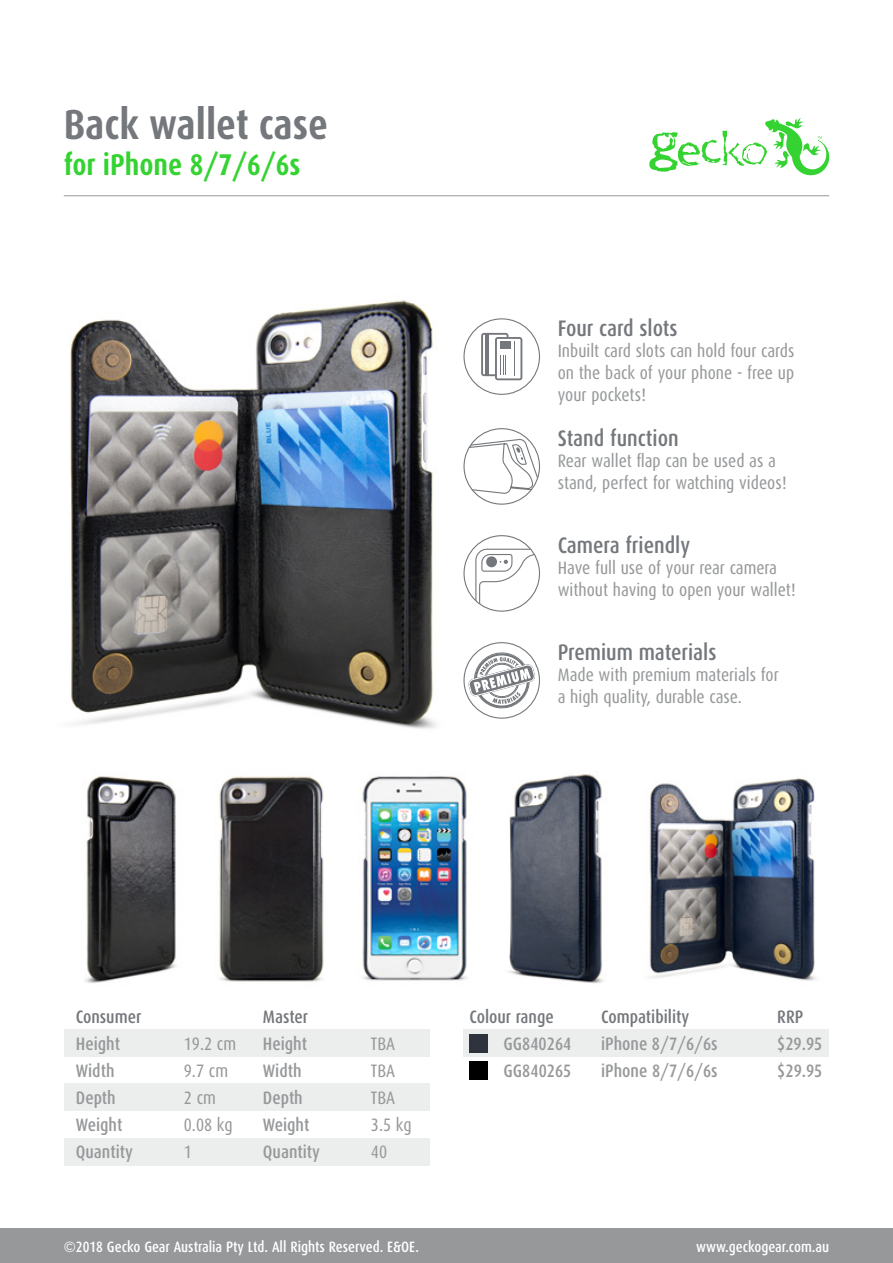
<style>
.page{position:relative;width:893px;height:1263px;background:#fff}
.page>*{position:absolute;margin:0;border:0;box-sizing:border-box;transform-origin:0 0}
.t1{font:700 42px "Dax Condensed";color:#74777b}
.t2{font:700 30px "Dax Condensed";color:#35d331}
.t3{font:500 22.5px "Dax Condensed";color:#74777b}
.t4{font:18px/21.6px "Dax Condensed";color:#96989a}
.t5{font:500 18px "Dax Condensed";color:#96989a}
.t6{font:500 18px "Dax Condensed";color:#74777b}
.t7{font:500 15px "Dax Condensed";color:#fff}
</style>
<div class="page">
<div style="left:0;top:1229px;width:893px;height:34px;background:#96989a"></div>
<svg style="left:649px;top:118px;width:181px;height:58px"></svg>
<hr style="left:64px;top:195px;width:765px;height:1px;background:#96989a">
<div style="left:64px;top:1030px;width:365px;height:27px;background:#eceded"></div>
<div style="left:463px;top:1030px;width:366px;height:27px;background:#eceded"></div>
<div style="left:64px;top:1084px;width:365px;height:27px;background:#eceded"></div>
<div style="left:64px;top:1138px;width:365px;height:28px;background:#eceded"></div>
<img style="left:70px;top:300px;width:367px;height:429px">
<img style="left:85px;top:776px;width:91px;height:207px">
<img style="left:219px;top:776px;width:105px;height:206px">
<img style="left:362px;top:776px;width:105px;height:205px">
<img style="left:509px;top:774px;width:95px;height:210px">
<img style="left:649px;top:778px;width:167px;height:203px">
<div style="left:469px;top:1034px;width:19px;height:19px;background:#2f333e"></div>
<div style="left:469px;top:1061px;width:19px;height:19px;background:#000"></div>
<div style="left:463px;top:642px;width:77px;height:77px;border:1px solid #74777b;border-radius:50%"></div>
<svg style="left:468px;top:649px;width:67px;height:63px"></svg>
<div style="left:463px;top:318px;width:77px;height:77px;border:1px solid #74777b;border-radius:50%"></div>
<svg style="left:481px;top:333px;width:41px;height:47px"></svg>
<hr style="left:514px;top:341px;width:1px;height:34px;background:#74777b">
<hr style="left:517px;top:341px;width:1px;height:34px;background:#fff">
<hr style="left:486px;top:334px;width:3px;height:42px;background:#74777b">
<div style="left:501px;top:341px;width:10px;height:8px;background:#74777b"></div>
<svg style="left:465px;top:438px;width:74px;height:57px"></svg>
<div style="left:463px;top:428px;width:77px;height:77px;border:1px solid #74777b;border-radius:50%"></div>
<svg style="left:475px;top:548px;width:64px;height:61px"></svg>
<div style="left:463px;top:535px;width:77px;height:77px;border:1px solid #74777b;border-radius:50%"></div>
<h1 class="t1" style="left:64px;top:101px;width:266px">Back wallet case</h1>
<h2 class="t2" style="left:64px;top:148px;width:238px">for iPhone 8/7/6/6s</h2>
<p class="t3" style="left:558px;top:315px;width:121px">Four card slots</p>
<p class="t4" style="left:558px;top:340px;width:238px;text-align:justify">Inbuilt card slots can hold four cards on the back of your phone - free up your pockets!</p>
<p class="t3" style="left:558px;top:425px;width:122px">Stand function</p>
<p class="t4" style="left:558px;top:450px;width:230px">Rear wallet flap can be used as a stand, perfect for watching videos!</p>
<p class="t3" style="left:558px;top:532px;width:134px">Camera friendly</p>
<p class="t4" style="left:558px;top:557px;width:239px">Have full use of your rear camera without having to open your wallet!</p>
<p class="t3" style="left:558px;top:639px;width:160px">Premium materials</p>
<p class="t4" style="left:558px;top:664px;width:222px">Made with premium materials for a high quality, durable case.</p>
<p class="t6" style="left:76px;top:1007px;width:67px">Consumer</p>
<p class="t5" style="left:76px;top:1034px;width:46px">Height</p>
<p class="t4" style="left:184px;top:1033px;width:54px">19.2 cm</p>
<p class="t5" style="left:76px;top:1061px;width:40px">Width</p>
<p class="t4" style="left:184px;top:1060px;width:46px">9.7 cm</p>
<p class="t5" style="left:76px;top:1088px;width:41px">Depth</p>
<p class="t4" style="left:184px;top:1087px;width:34px">2 cm</p>
<p class="t5" style="left:76px;top:1115px;width:48px">Weight</p>
<p class="t4" style="left:184px;top:1114px;width:50px">0.08 kg</p>
<p class="t5" style="left:76px;top:1142px;width:59px">Quantity</p>
<p class="t4" style="left:184px;top:1141px;width:10px">1</p>
<p class="t6" style="left:263px;top:1007px;width:47px">Master</p>
<p class="t5" style="left:263px;top:1034px;width:46px">Height</p>
<p class="t4" style="left:371px;top:1033px;width:26px">TBA</p>
<p class="t5" style="left:263px;top:1061px;width:40px">Width</p>
<p class="t4" style="left:371px;top:1060px;width:26px">TBA</p>
<p class="t5" style="left:263px;top:1088px;width:41px">Depth</p>
<p class="t4" style="left:371px;top:1087px;width:26px">TBA</p>
<p class="t5" style="left:263px;top:1115px;width:48px">Weight</p>
<p class="t4" style="left:371px;top:1114px;width:42px">3.5 kg</p>
<p class="t5" style="left:263px;top:1142px;width:59px">Quantity</p>
<p class="t4" style="left:371px;top:1141px;width:18px">40</p>
<p class="t6" style="left:469px;top:1007px;width:86px">Colour range</p>
<p class="t6" style="left:601px;top:1007px;width:90px">Compatibility</p>
<p class="t6" style="left:777px;top:1007px;width:28px">RRP</p>
<p class="t5" style="left:504px;top:1034px;width:69px">GG840264</p>
<p class="t5" style="left:601px;top:1034px;width:118px">iPhone 8/7/6/6s</p>
<p class="t5" style="left:777px;top:1034px;width:47px">$29.95</p>
<p class="t5" style="left:504px;top:1061px;width:69px">GG840265</p>
<p class="t5" style="left:601px;top:1061px;width:118px">iPhone 8/7/6/6s</p>
<p class="t5" style="left:777px;top:1061px;width:47px">$29.95</p>
<p class="t7" style="left:64px;top:1238px;width:357px">©2018 Gecko Gear Australia Pty Ltd. All Rights Reserved. E&amp;OE.</p>
<p class="t7" style="left:696px;top:1238px;width:134px">www.geckogear.com.au</p>
</div>
